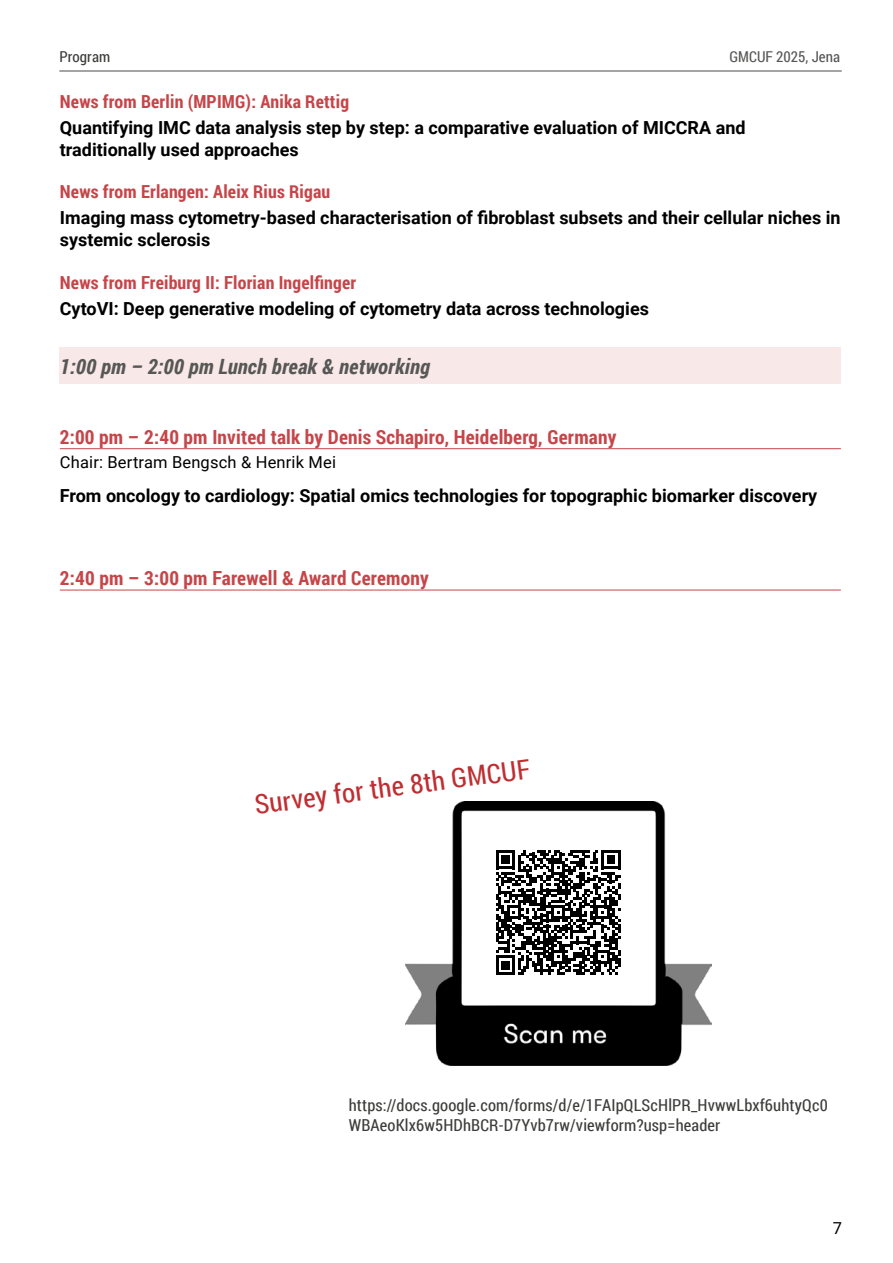
<style>
.page{position:relative;width:893px;height:1263px;background:#fff}
.page>*{position:absolute;margin:0;border:0;box-sizing:border-box;transform-origin:0 0}
.t1{font:27px "Roboto Condensed";color:#bf2e32}
.t2{font:italic 700 21px "Roboto Condensed";letter-spacing:.01em;color:#575756}
.t3{font:700 19.5px "Roboto Condensed";letter-spacing:.01em;color:#c64549}
.t4{font:700 18px/21.6px "Roboto";color:#000}
.t5{font:700 18px "Roboto Condensed";letter-spacing:.01em;color:#c64549}
.t6{font:16.5px/19.8px "Roboto Condensed";letter-spacing:.01em;color:#3c3c3b}
.t7{font:16.5px "Roboto";letter-spacing:.01em;color:#000}
.t8{font:15px "Roboto Condensed";color:#575756}
.t9{font:15px "Roboto Condensed";letter-spacing:.01em;color:#3c3c3b}
</style>
<div class="page">
<hr style="left:59px;top:71px;width:783px;height:1px;background:#4a4a49">
<div style="left:60px;top:348px;width:781px;height:36px;background:#f8e8e8"></div>
<hr style="left:60px;top:448px;width:781px;height:1px;background:#c64549">
<hr style="left:60px;top:590px;width:781px;height:1px;background:#c64549">
<img style="left:405px;top:802px;width:306px;height:263px">
<div style="left:465px;top:824px;width:187px;height:170px;background:#fff"></div>
<svg style="left:496px;top:850px;width:124px;height:125px"></svg>
<p class="t9" style="left:59px;top:47px;width:53px">Program</p>
<p class="t8" style="left:729px;top:47px;width:112px">GMCUF 2025, Jena</p>
<p class="t5" style="left:60px;top:89px;width:291px">News from Berlin (MPIMG): Anika Rettig</p>
<p class="t4" style="left:60px;top:116px;width:687px">Quantifying IMC data analysis step by step: a comparative evaluation of MICCRA and traditionally used approaches</p>
<p class="t5" style="left:60px;top:179px;width:272px">News from Erlangen: Aleix Rius Rigau</p>
<p class="t4" style="left:60px;top:206px;width:782px">Imaging mass cytometry-based characterisation of fibroblast subsets and their cellular niches in systemic sclerosis</p>
<p class="t5" style="left:60px;top:270px;width:298px">News from Freiburg II: Florian Ingelfinger</p>
<p class="t4" style="left:60px;top:297px;width:591px">CytoVI: Deep generative modeling of cytometry data across technologies</p>
<p class="t2" style="left:60px;top:352px;width:372px">1:00 pm – 2:00 pm Lunch break &amp; networking</p>
<p class="t3" style="left:60px;top:423px;width:558px">2:00 pm – 2:40 pm Invited talk by Denis Schapiro, Heidelberg, Germany</p>
<p class="t7" style="left:60px;top:451px;width:278px">Chair: Bertram Bengsch &amp; Henrik Mei</p>
<p class="t4" style="left:60px;top:485px;width:759px">From oncology to cardiology: Spatial omics technologies for topographic biomarker discovery</p>
<p class="t3" style="left:60px;top:565px;width:370px">2:40 pm – 3:00 pm Farewell &amp; Award Ceremony</p>
<h1 class="t1" style="left:252px;top:787px;width:279px;rotate:-8deg">Survey for the 8th GMCUF</h1>
<p class="t6" style="left:349px;top:1095px;width:481px">https://docs.google.com/forms/d/e/1FAIpQLScHlPR_HvwwLbxf6uhtyQc0<br>WBAeoKlx6w5HDhBCR-D7Yvb7rw/viewform?usp=header</p>
<p class="t7" style="left:833px;top:1216px;width:11px">7</p>
</div>
